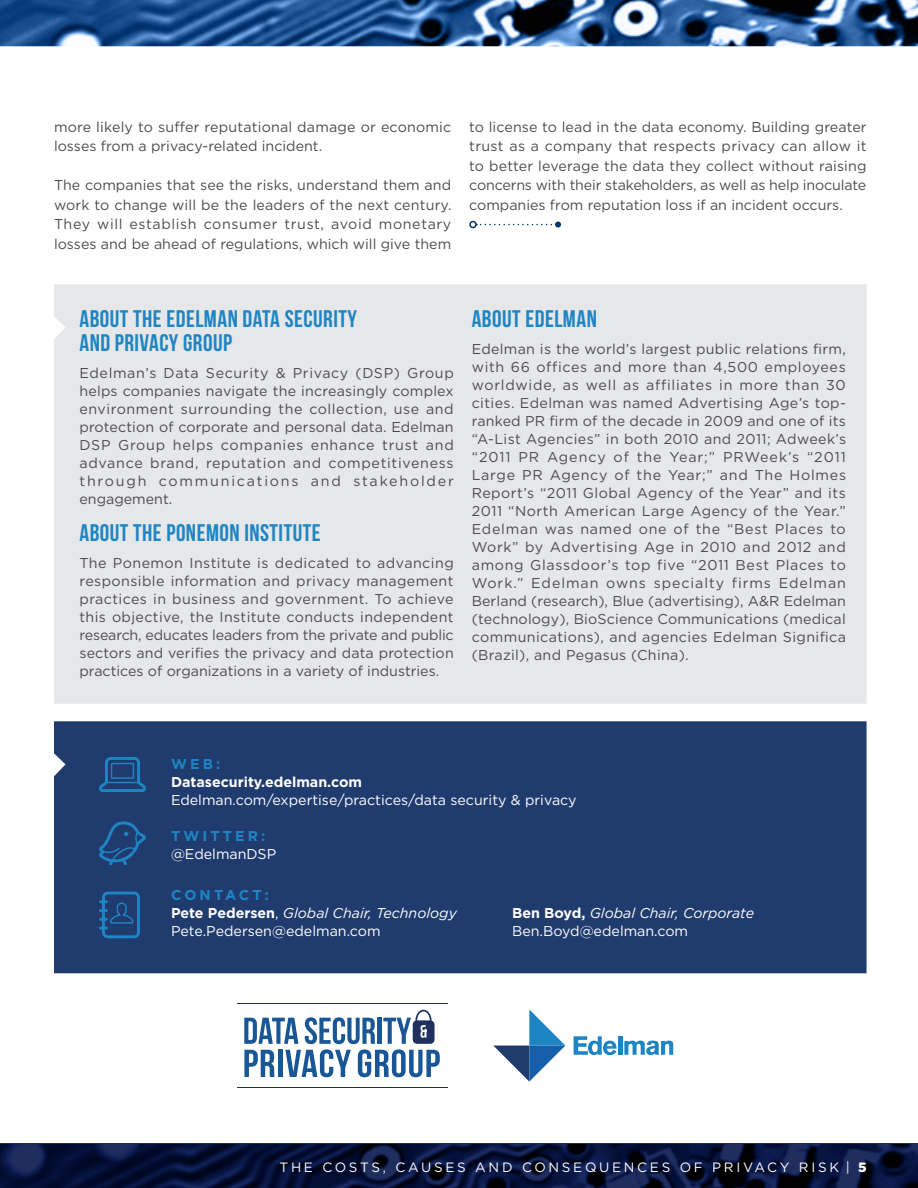
<style>
.page{position:relative;width:918px;height:1188px;background:#fff}
.page>*{position:absolute;margin:0;border:0;box-sizing:border-box;transform-origin:0 0}
.t1{font:24px/24.6px "Bebas Neue";letter-spacing:.02em;color:#1e85c4}
.t2{font:14.25px/18px "Gotham HTF";color:#4d4d4f;text-align:justify}
.t3{font:14.25px/18px "Gotham HTF";color:#fff}
.t4{font:italic 14.25px/18px "Gotham HTF";color:#fff}
.t5{font:700 14.25px "Gotham HTF";color:#fff}
.t6{font:700 14.25px "Gotham HTF";color:#1e85c4}
.t7{font:13.5px "Gotham HTF";letter-spacing:.2em;color:#fff}
.s1{font-weight:700;color:#1e85c4}
.s2{font-weight:700}
.s3{font-style:italic}
.s4{font-weight:700;font-style:normal}
.s5{font-style:normal}
.s6{font-weight:900}
</style>
<div class="page">
<svg style="left:0;top:1143px;width:918px;height:45px;background:#09143a"></svg>
<img style="left:0;top:0;width:918px;height:47px">
<div style="left:54px;top:284px;width:813px;height:420px;background:#e6e7e8"></div>
<div style="left:54px;top:721px;width:813px;height:252px;background:#203b6e"></div>
<div style="left:469px;top:221px;width:8px;height:7px;border:2px solid #003573;border-radius:50%"></div>
<svg style="left:476px;top:222px;width:85px;height:6px"></svg>
<svg style="left:244px;top:1010px;width:196px;height:67px"></svg>
<hr style="left:237px;top:1003px;width:211px;height:1px;background:#1f305b">
<hr style="left:237px;top:1088px;width:211px;height:1px;background:#1f305b">
<svg style="left:493px;top:1009px;width:72px;height:73px"></svg>
<svg style="left:574px;top:1036px;width:43px;height:19px"></svg>
<hr style="left:618px;top:1036px;width:4px;height:19px;background:#1e85c4">
<svg style="left:624px;top:1041px;width:49px;height:14px"></svg>
<svg style="left:99px;top:892px;width:41px;height:46px;background:#1f5288"></svg>
<svg style="left:99px;top:757px;width:47px;height:35px;background:#1f538a"></svg>
<svg style="left:99px;top:821px;width:47px;height:44px;background:#1f4c81"></svg>
<p class="t2" style="left:54px;top:117px;width:399px;line-height:19.5px">more likely to suffer reputational damage or economic losses from a privacy-related incident.</p>
<p class="t2" style="left:54px;top:175px;width:399px;line-height:19.5px">The companies that see the risks, understand them and work to change will be the leaders of the next century.<br>They will establish consumer trust, avoid monetary losses and be ahead of regulations, which will give them</p>
<p class="t2" style="left:469px;top:117px;width:399px;line-height:19.5px">to license to lead in the data economy. Building greater trust as a company that respects privacy can allow it to better leverage the data they collect without raising concerns with their stakeholders, as well as help inoculate companies from reputation loss if an incident occurs.</p>
<h1 class="t1" style="left:79px;top:306px;width:279px">ABOUT THE EDELMAN DATA SECURITY<br>AND PRIVACY GROUP</h1>
<p class="t2" style="left:80px;top:364px;width:376px">Edelman’s Data Security &amp; Privacy (DSP) Group helps companies navigate the increasingly complex environment surrounding the collection, use and protection of corporate and personal data. Edelman DSP Group helps companies enhance trust and advance brand, reputation and competitiveness through communications and stakeholder engagement.</p>
<h1 class="t1" style="left:80px;top:520px;width:243px">ABOUT THE PONEMON INSTITUTE</h1>
<p class="t2" style="left:80px;top:554px;width:376px">The Ponemon Institute is dedicated to advancing responsible information and privacy management practices in business and government. To achieve this objective, the Institute conducts independent research, educates leaders from the private and public sectors and verifies the privacy and data protection practices of organizations in a variety of industries.</p>
<h1 class="t1" style="left:472px;top:306px;width:127px">ABOUT EDELMAN</h1>
<p class="t2" style="left:472px;top:339px;width:376px">Edelman is the world’s largest public relations firm, with 66 offices and more than 4,500 employees worldwide, as well as affiliates in more than 30 cities. Edelman was named Advertising Age’s top&shy;ranked PR firm of the decade in 2009 and one of its “A-List Agencies” in both 2010 and 2011; Adweek’s “2011 PR Agency of the Year;” PRWeek’s “2011<br>Large PR Agency of the Year;” and The Holmes Report’s “2011 Global Agency of the Year” and its 2011 “North American Large Agency of the Year.” Edelman was named one of the “Best Places to Work” by Advertising Age in 2010 and 2012 and among Glassdoor’s top five “2011 Best Places to Work.” Edelman owns specialty firms Edelman Berland (research), Blue (advertising), A&amp;R Edelman (technology), BioScience Communications (medical communications), and agencies Edelman Significa (Brazil), and Pegasus (China).</p>
<p class="t6" style="left:171px;top:756px;width:51px">Web :</p>
<p class="t5" style="left:171px;top:774px;width:193px">Datasecurity.edelman.com</p>
<p class="t3" style="left:171px;top:791px;width:407px">Edelman.com/expertise/practices/data security &amp; privacy</p>
<p class="t6" style="left:171px;top:828px;width:26px">Twitter</p>
<p class="t6" style="left:261px;top:828px;width:6px">:</p>
<p class="t3" style="left:171px;top:845px;width:107px">@EdelmanDSP</p>
<p class="t6" style="left:171px;top:887px;width:28px">Contact</p>
<p class="t3" style="left:171px;top:886px;width:287px;text-indent:94px"><span class="s1">:<br></span><span class="s2">Pete Pedersen</span>, <span class="s3">Global Chair, Technology<br></span>Pete.Pedersen@edelman.com</p>
<p class="t4" style="left:512px;top:904px;width:244px"><span class="s4">Ben Boyd,</span> Global Chair, Corporate<br><span class="s5">Ben.Boyd@edelman.com</span></p>
<p class="t7" style="left:280px;top:1160px;width:588px">THE COSTS, CAUSES AND CONSEQUENCES OF PRIVACY RISK | <span class="s6">5</span></p>
</div>
